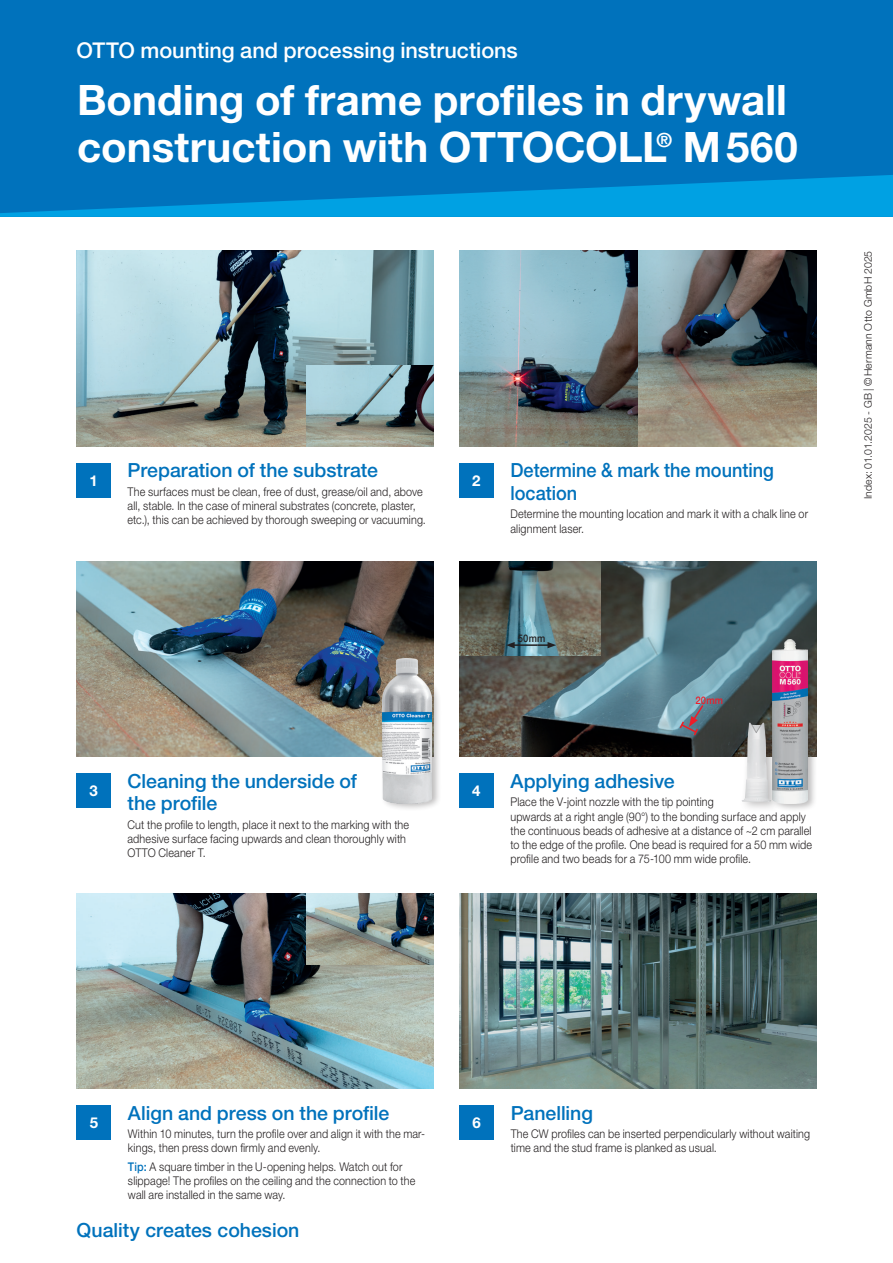
<style>
.page{position:relative;width:893px;height:1263px;background:#fff}
.page>*{position:absolute;margin:0;border:0;box-sizing:border-box;transform-origin:0 0}
.t1{font:700 42px/46.5px "Helvetica Neue LT Pro";color:#fff}
.t2{font:500 21.75px "Helvetica Neue LT Pro";color:#fff}
.t3{font:500 19.5px/22.5px "Helvetica Neue LT Pro";color:#0072bc}
.t4{font:500 19.5px/22.5px "Helvetica Neue LT Pro";color:#0072bc;scale:.93 1}
.t5{font:700 15px "Helvetica Neue LT Pro";color:#fff}
.t6{font:300 12px/14.2px "Helvetica Neue LT Pro";letter-spacing:.015em;color:#231f20;scale:.9 1}
.t7{font:300 10.5px "Helvetica Neue LT Pro";letter-spacing:.02em;color:#231f20}
.t8{font:500 10.5px "Helvetica Neue LT Pro";color:#231f20;scale:.9 1}
.t9{font:500 10.5px "Helvetica Neue LT Pro";color:#ee1c28;scale:.9 1}
.s1{font-weight:500;color:#0072bc}
</style>
<div class="page">
<div style="left:0;top:0;width:893px;height:217px;background:#0072bc"></div>
<svg style="left:0;top:175px;width:893px;height:42px"></svg>
<img style="left:77px;top:251px;width:357px;height:195px">
<img style="left:459px;top:251px;width:179px;height:195px">
<svg style="left:638px;top:251px;width:178px;height:195px"></svg>
<img style="left:77px;top:561px;width:357px;height:196px">
<img style="left:459px;top:561px;width:357px;height:196px">
<img style="left:77px;top:893px;width:357px;height:195px">
<img style="left:306px;top:893px;width:128px;height:71px">
<img style="left:460px;top:893px;width:357px;height:196px">
<div style="left:77px;top:463px;width:34px;height:34px;background:#0072bc"></div>
<div style="left:459px;top:463px;width:34px;height:34px;background:#0072bc"></div>
<div style="left:77px;top:774px;width:34px;height:34px;background:#0072bc"></div>
<div style="left:459px;top:774px;width:34px;height:34px;background:#0072bc"></div>
<div style="left:77px;top:1106px;width:34px;height:34px;background:#0072bc"></div>
<div style="left:460px;top:1106px;width:34px;height:34px;background:#0072bc"></div>
<div style="left:381px;top:654px;width:61px;height:157px;background:#231f20;opacity:.3"></div>
<img style="left:383px;top:658px;width:49px;height:145px">
<div style="left:771px;top:635px;width:46px;height:177px;background:#231f20;opacity:.3"></div>
<img style="left:773px;top:639px;width:34px;height:165px">
<img style="left:306px;top:365px;width:128px;height:81px">
<img style="left:460px;top:561px;width:140px;height:94px">
<hr style="left:512px;top:644px;width:26px;height:2px;background:#231f20">
<svg style="left:506px;top:642px;width:9px;height:6px"></svg>
<svg style="left:538px;top:642px;width:18px;height:6px"></svg>
<svg style="left:678px;top:703px;width:27px;height:34px"></svg>
<svg style="left:646px;top:635px;width:13px;height:22px"></svg>
<div style="left:739px;top:717px;width:43px;height:95px;background:#231f20;opacity:.3"></div>
<img style="left:742px;top:722px;width:29px;height:80px">
<svg style="left:750px;top:722px;width:12px;height:11px"></svg>
<h2 class="t2" style="left:77px;top:37px;width:443px">OTTO mounting and processing instructions</h2>
<h1 class="t1" style="left:77px;top:76px;width:722px">Bonding of frame profiles in drywall construction with OTTOCOLL<sup>®</sup> M560</h1>
<p class="t5" style="left:89px;top:471px;width:10px">1</p>
<h3 class="t3" style="left:128px;top:459px;width:252px">Preparation of the substrate</h3>
<p class="t6" style="left:128px;top:484px;width:333px">The surfaces must be clean, free of dust, grease/oil and, above all, stable. In the case of mineral substrates (concrete, plaster, etc.), this can be achieved by thorough sweeping or vacuuming.</p>
<p class="t5" style="left:472px;top:471px;width:10px">2</p>
<h3 class="t4" style="left:510px;top:459px;width:285px">Determine &amp; mark the mounting location</h3>
<p class="t6" style="left:510px;top:507px;width:332px">Determine the mounting location and mark it with a chalk line or alignment laser.</p>
<p class="t8" style="left:518px;top:632px;width:32px">50mm</p>
<p class="t9" style="left:695px;top:693px;width:32px">20mm</p>
<h3 class="t3" style="left:128px;top:769px;width:231px">Cleaning the underside of the profile</h3>
<p class="t6" style="left:128px;top:817px;width:314px">Cut the profile to length, place it next to the marking with the adhesive surface facing upwards and clean thoroughly with<br>OTTO Cleaner T.</p>
<p class="t5" style="left:89px;top:782px;width:10px">3</p>
<h3 class="t3" style="left:510px;top:769px;width:166px">Applying adhesive</h3>
<p class="t6" style="left:510px;top:795px;width:337px">Place the V-joint nozzle with the tip pointing<br>upwards at a right angle (90°) to the bonding surface and apply the continuous beads of adhesive at a distance of ~2 cm parallel to the edge of the profile. One bead is required for a 50 mm wide profile and two beads for a 75-100 mm wide profile.</p>
<p class="t5" style="left:472px;top:782px;width:10px">4</p>
<p class="t7" style="left:862px;top:499px;width:250px;rotate:-90deg">Index: 01.01.2025 - GB | ©Hermann Otto GmbH 2025</p>
<p class="t5" style="left:90px;top:1113px;width:10px">5</p>
<h3 class="t3" style="left:511px;top:1101px;width:84px">Panelling</h3>
<p class="t6" style="left:511px;top:1126px;width:334px">The CW profiles can be inserted perpendicularly without waiting time and the stud frame is planked as usual.</p>
<h3 class="t3" style="left:128px;top:1101px;width:263px">Align and press on the profile</h3>
<p class="t6" style="left:128px;top:1126px;width:332px">Within 10 minutes, turn the profile over and align it with the mar&shy;kings, then press down firmly and evenly.</p>
<p class="t6" style="left:128px;top:1159px;width:321px"><span class="s1">Tip:</span> A square timber in the U-opening helps. Watch out for slippage! The profiles on the ceiling and the connection to the wall are installed in the same way.</p>
<p class="t5" style="left:472px;top:1113px;width:10px">6</p>
<h3 class="t3" style="left:77px;top:1219px;width:224px">Quality creates cohesion</h3>
</div>
